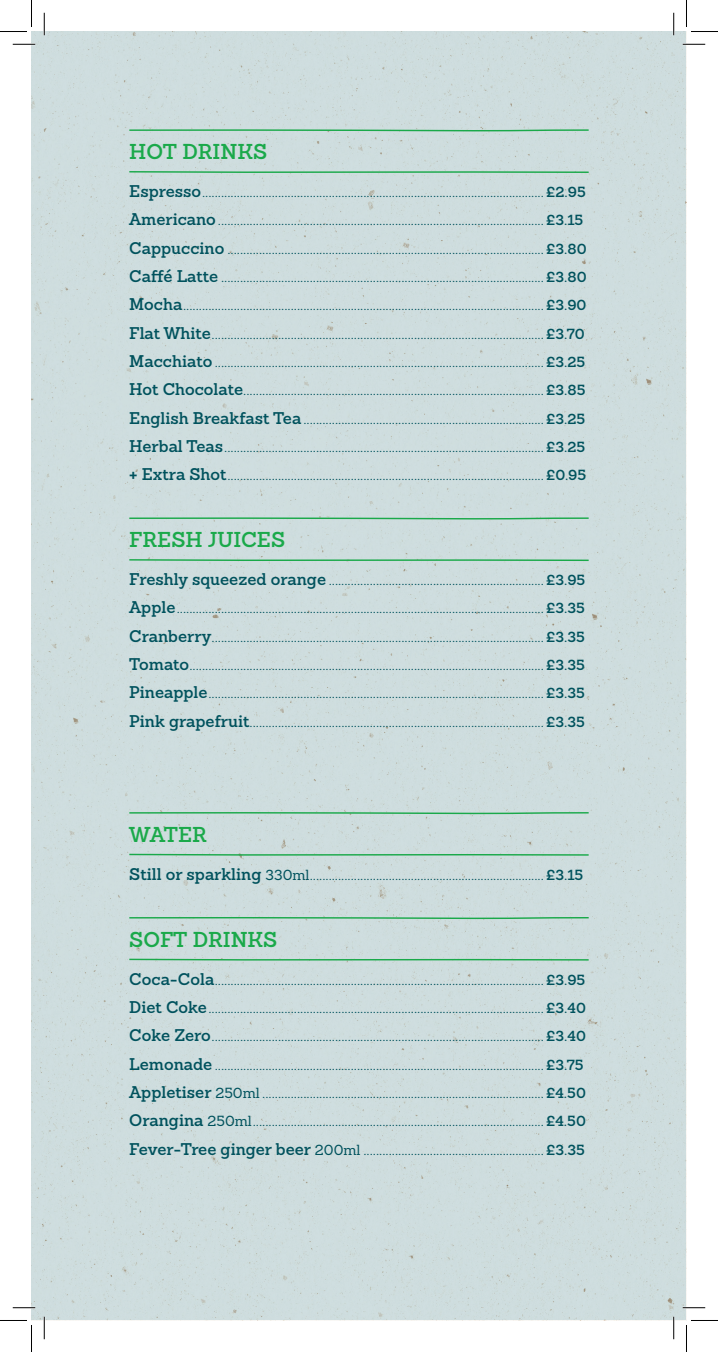
<style>
.page{position:relative;width:718px;height:1352px;background:#fff}
.page>*{position:absolute;margin:0;border:0;box-sizing:border-box;transform-origin:0 0}
.Menu_Category{font:600 21px "Sanchez Slab";color:#1aa94a}
.Spirits{font:14.25px "Sanchez Slab";color:#00525d}
.Spirits_Last{font:14.25px "Sanchez Slab";color:#00525d}
.s1{font-weight:600;font-size:16.5px}
.s2{font-weight:600}
</style>
<div class="page">
<div style="left:32px;top:32px;width:654px;height:1288px;background:#ceddde"></div>
<svg style="left:128px;top:516px;width:461px;height:46px"></svg>
<svg style="left:129px;top:129px;width:461px;height:45px"></svg>
<svg style="left:129px;top:811px;width:460px;height:45px"></svg>
<svg style="left:128px;top:916px;width:462px;height:45px"></svg>
<hr style="left:13px;top:43px;width:22px;height:2px;background:#fff">
<hr style="left:683px;top:43px;width:22px;height:2px;background:#fff">
<hr style="left:13px;top:1306px;width:22px;height:2px;background:#fff">
<hr style="left:683px;top:1306px;width:22px;height:2px;background:#fff">
<hr style="left:43px;top:13px;width:2px;height:22px;background:#fff">
<hr style="left:43px;top:1316px;width:2px;height:23px;background:#fff">
<svg style="left:13px;top:44px;width:22px;height:1px"></svg>
<svg style="left:683px;top:44px;width:22px;height:1px"></svg>
<svg style="left:13px;top:1307px;width:22px;height:1px"></svg>
<svg style="left:683px;top:1307px;width:22px;height:1px"></svg>
<svg style="left:44px;top:13px;width:1px;height:22px"></svg>
<svg style="left:44px;top:1316px;width:1px;height:23px"></svg>
<svg style="left:673px;top:13px;width:1px;height:22px"></svg>
<svg style="left:673px;top:1316px;width:1px;height:23px"></svg>
<svg style="left:0;top:0;width:32px;height:32px"></svg>
<svg style="left:0;top:1320px;width:32px;height:31px"></svg>
<svg style="left:686px;top:0;width:32px;height:32px"></svg>
<svg style="left:686px;top:1320px;width:32px;height:31px"></svg>
<p class="Menu_Category" style="left:129px;top:137px;width:139px">HOT DRINKS</p>
<p class="Spirits" style="left:129px;top:183px;width:458px"><span class="s1">Espresso</span>............................................................................................................ <span class="s2">£2.95</span></p>
<p class="Spirits" style="left:129px;top:211px;width:455px"><span class="s1">Americano</span>....................................................................................................... <span class="s2">£3.15</span></p>
<p class="Spirits" style="left:129px;top:239px;width:459px"><span class="s1">Cappuccino</span> .................................................................................................... <span class="s2">£3.80</span></p>
<p class="Spirits" style="left:129px;top:268px;width:459px"><span class="s1">Caffé Latte</span> ...................................................................................................... <span class="s2">£3.80</span></p>
<p class="Spirits" style="left:129px;top:296px;width:459px"><span class="s1">Mocha</span>.................................................................................................................. <span class="s2">£3.90</span></p>
<p class="Spirits_Last" style="left:129px;top:324px;width:457px"><span class="s1">Flat White</span>......................................................................................................... <span class="s2">£3.70</span></p>
<p class="Spirits_Last" style="left:129px;top:352px;width:457px"><span class="s1">Macchiato</span> ........................................................................................................ <span class="s2">£3.25</span></p>
<p class="Spirits_Last" style="left:129px;top:381px;width:458px"><span class="s1">Hot Chocolate</span>............................................................................................... <span class="s2">£3.85</span></p>
<p class="Spirits_Last" style="left:129px;top:409px;width:457px"><span class="s1">English Breakfast Tea</span>............................................................................ <span class="s2">£3.25</span></p>
<p class="Spirits_Last" style="left:129px;top:437px;width:457px"><span class="s1">Herbal Teas</span>..................................................................................................... <span class="s2">£3.25</span></p>
<p class="Spirits_Last" style="left:129px;top:466px;width:458px"><span class="s1">+ Extra Shot</span>.................................................................................................... <span class="s2">£0.95</span></p>
<p class="Menu_Category" style="left:129px;top:525px;width:157px">FRESH JUICES</p>
<p class="Spirits" style="left:129px;top:571px;width:457px"><span class="s1">Freshly squeezed orange</span> .................................................................... <span class="s2">£3.95</span></p>
<p class="Spirits" style="left:129px;top:599px;width:457px"><span class="s1">Apple</span>.................................................................................................................... <span class="s2">£3.35</span></p>
<p class="Spirits" style="left:129px;top:627px;width:457px"><span class="s1">Cranberry</span>......................................................................................................... <span class="s2">£3.35</span></p>
<p class="Spirits" style="left:129px;top:655px;width:457px"><span class="s1">Tomato</span>................................................................................................................ <span class="s2">£3.35</span></p>
<p class="Spirits" style="left:129px;top:684px;width:457px"><span class="s1">Pineapple</span>.......................................................................................................... <span class="s2">£3.35</span></p>
<p class="Spirits" style="left:129px;top:712px;width:457px"><span class="s1">Pink grapefruit</span>............................................................................................. <span class="s2">£3.35</span></p>
<p class="Menu_Category" style="left:129px;top:820px;width:79px">WATER</p>
<p class="Spirits" style="left:129px;top:865px;width:455px"><span class="s1">Still or sparkling</span> 330ml.......................................................................... <span class="s2">£3.15</span></p>
<p class="Menu_Category" style="left:129px;top:925px;width:150px">SOFT DRINKS</p>
<p class="Spirits" style="left:129px;top:970px;width:457px"><span class="s1">Coca-Cola</span>........................................................................................................ <span class="s2">£3.95</span></p>
<p class="Spirits" style="left:129px;top:998px;width:458px"><span class="s1">Diet Coke</span>.......................................................................................................... <span class="s2">£3.40</span></p>
<p class="Spirits" style="left:129px;top:1026px;width:458px"><span class="s1">Coke Zero</span>......................................................................................................... <span class="s2">£3.40</span></p>
<p class="Spirits" style="left:129px;top:1055px;width:456px"><span class="s1">Lemonade</span> ........................................................................................................ <span class="s2">£3.75</span></p>
<p class="Spirits" style="left:129px;top:1083px;width:458px"><span class="s1">Appletiser</span> 250ml ......................................................................................... <span class="s2">£4.50</span></p>
<p class="Spirits" style="left:129px;top:1111px;width:458px"><span class="s1">Orangina</span> 250ml............................................................................................ <span class="s2">£4.50</span></p>
<p class="Spirits" style="left:129px;top:1140px;width:457px"><span class="s1">Fever-Tree ginger beer</span> 200ml ......................................................... <span class="s2">£3.35</span></p>
</div>
